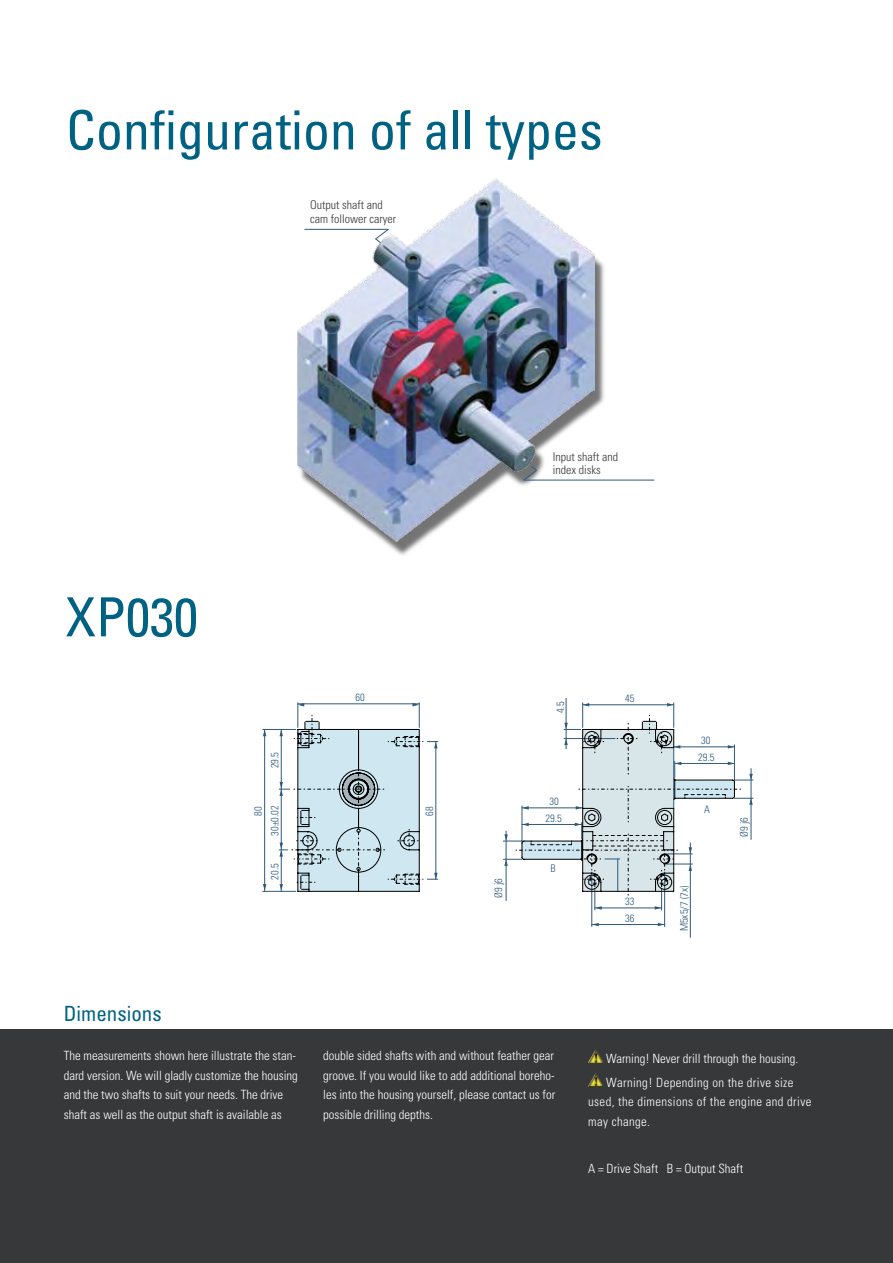
<style>
.page{position:relative;width:893px;height:1263px;background:#fff}
.page>*{position:absolute;margin:0;border:0;box-sizing:border-box;transform-origin:0 0}
.t1{font:condensed 54px "Univers";color:#006283}
.t2{font:condensed 21px "Univers";color:#006283}
.t3{font:300 condensed 12.75px/19.5px "Univers";color:#fff}
.t4{font:300 condensed 12.75px/19.5px "Univers";letter-spacing:.03em;color:#fff}
.t5{font:300 condensed 12px/13.5px "Univers";color:#363839}
.t6{font:300 condensed 10.5px/16.6px "Univers";color:#2e597b;text-align:center}
</style>
<div class="page">
<div style="left:0;top:1029px;width:893px;height:234px;background:#363839"></div>
<div style="left:299px;top:185px;width:308px;height:372px;background:#000;opacity:.55"></div>
<img style="left:298px;top:179px;width:297px;height:363px">
<hr style="left:524px;top:480px;width:130px;height:1px;background:#2e597b">
<hr style="left:305px;top:229px;width:83px;height:1px;background:#2e597b">
<svg style="left:375px;top:229px;width:14px;height:14px"></svg>
<svg style="left:523px;top:466px;width:14px;height:15px"></svg>
<hr style="left:592px;top:924px;width:73px;height:1px;background:#2e597b">
<svg style="left:592px;top:923px;width:7px;height:3px"></svg>
<hr style="left:566px;top:698px;width:1px;height:51px;background:#2e597b">
<hr style="left:690px;top:843px;width:1px;height:94px;background:#2e597b">
<hr style="left:264px;top:729px;width:1px;height:162px;background:#2e597b">
<svg style="left:263px;top:884px;width:3px;height:7px"></svg>
<hr style="left:263px;top:891px;width:33px;height:1px;background:#2e597b">
<hr style="left:263px;top:729px;width:33px;height:1px;background:#2e597b">
<hr style="left:591px;top:872px;width:1px;height:54px;background:#2e597b">
<hr style="left:664px;top:872px;width:1px;height:54px;background:#2e597b">
<svg style="left:279px;top:703px;width:141px;height:188px"></svg>
<svg style="left:505px;top:703px;width:248px;height:207px"></svg>
<svg style="left:297px;top:720px;width:438px;height:172px"></svg>
<img style="left:588px;top:1050px;width:15px;height:13px">
<img style="left:588px;top:1074px;width:15px;height:13px">
<h1 class="t1" style="left:66px;top:96px;width:538px">Configuration of all types</h1>
<p class="t5" style="left:310px;top:198px;width:87px">Output shaft and cam follower caryer</p>
<h1 class="t1" style="left:66px;top:583px;width:133px">XP030</h1>
<h2 class="t2" style="left:64px;top:1000px;width:99px">Dimensions</h2>
<p class="t5" style="left:553px;top:450px;width:67px">Input shaft and index disks</p>
<p class="t6" style="left:266px;top:768px;width:18px;rotate:-90deg">29.5</p>
<p class="t6" style="left:356px;top:689px;width:11px">60</p>
<p class="t6" style="left:552px;top:713px;width:13px;rotate:-90deg">4.5</p>
<p class="t6" style="left:266px;top:835px;width:32px;rotate:-90deg">30±0.02</p>
<p class="t6" style="left:545px;top:793px;width:18px">30<br>29.5</p>
<p class="t6" style="left:250px;top:816px;width:11px;rotate:-90deg">80</p>
<p class="t6" style="left:421px;top:816px;width:11px;rotate:-90deg">68</p>
<p class="t6" style="left:266px;top:880px;width:18px;rotate:-90deg">20.5</p>
<p class="t6" style="left:490px;top:898px;width:21px;rotate:-90deg">Ø9 j6</p>
<p class="t6" style="left:550px;top:860px;width:7px">B</p>
<p class="t6" style="left:625px;top:690px;width:11px">45</p>
<p class="t6" style="left:625px;top:893px;width:11px">33</p>
<p class="t6" style="left:625px;top:910px;width:11px">36</p>
<p class="t6" style="left:698px;top:732px;width:18px;text-align:left">30<br>29.5</p>
<p class="t6" style="left:704px;top:801px;width:7px">A</p>
<p class="t6" style="left:676px;top:931px;width:47px;rotate:-90deg">M5x5/7 (7x)</p>
<p class="t6" style="left:736px;top:837px;width:21px;rotate:-90deg">Ø9 j6</p>
<p class="t3" style="left:64px;top:1046px;width:236px">The measurements shown here illustrate the stan&shy;dard version. We will gladly customize the housing and the two shafts to suit your needs. The drive shaft as well as the output shaft is available as</p>
<p class="t3" style="left:323px;top:1046px;width:234px;text-align:justify">double sided shafts with and without feather gear groove. If you would like to add additional boreho&shy;les into the housing yourself, please contact us for possible drilling depths.</p>
<p class="t3" style="left:606px;top:1047px;width:194px;line-height:23.7px">Warning! Never drill through the housing.<br>Warning! Depending on the drive size</p>
<p class="t4" style="left:588px;top:1092px;width:225px">used, the dimensions of the engine and drive may change.</p>
<p class="t3" style="left:588px;top:1159px;width:157px">A = Drive Shaft B = Output Shaft</p>
</div>
